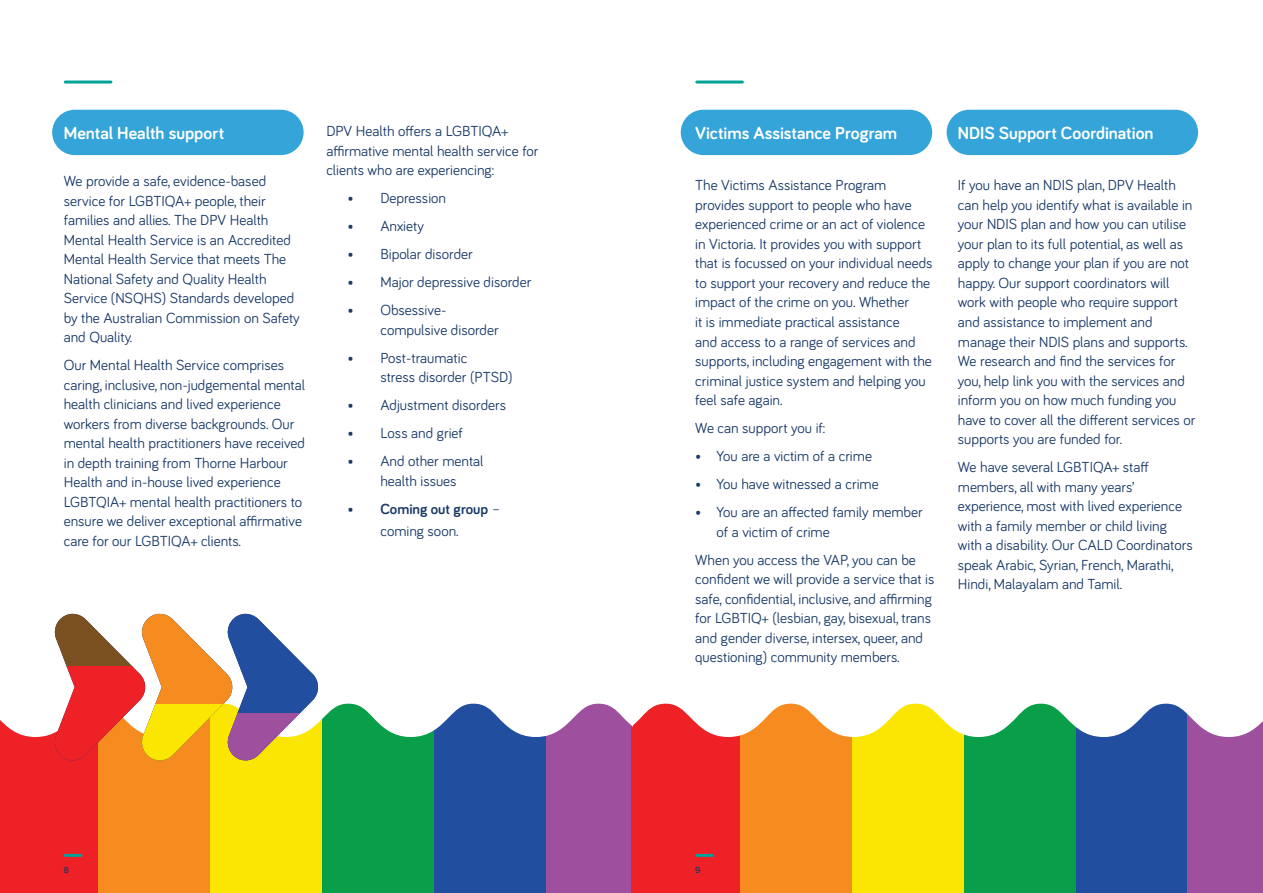
<style>
.page{position:relative;width:1263px;height:893px;background:#fff}
.page>*{position:absolute;margin:0;border:0;box-sizing:border-box;transform-origin:0 0}
.t1{font:700 18px "Bariol";color:#fff}
.t2{font:15px/19.5px "Bariol";color:#1b3a68}
.t3{font:700 15px/22.5px "Bariol";color:#1b3a68}
.t4{font:700 9px "Bariol";color:#1b3a68}
.s1{font-weight:400}
</style>
<div class="page">
<div style="left:52px;top:110px;width:252px;height:45px;background:#35a4d8;border-radius:23px"></div>
<div style="left:681px;top:110px;width:251px;height:45px;background:#35a4d8;border-radius:23px"></div>
<div style="left:947px;top:110px;width:251px;height:45px;background:#35a4d8;border-radius:23px"></div>
<div style="left:0;top:673px;width:98px;height:220px;background:#ed2126"></div>
<div style="left:98px;top:673px;width:112px;height:220px;background:#f68b20"></div>
<div style="left:210px;top:673px;width:112px;height:220px;background:#fae600"></div>
<div style="left:322px;top:673px;width:112px;height:220px;background:#099f49"></div>
<div style="left:434px;top:673px;width:112px;height:220px;background:#214e9e"></div>
<div style="left:546px;top:673px;width:86px;height:220px;background:#9e509f"></div>
<div style="left:631px;top:673px;width:109px;height:220px;background:#ed2126"></div>
<div style="left:740px;top:673px;width:112px;height:220px;background:#f68b20"></div>
<div style="left:852px;top:673px;width:112px;height:220px;background:#fae600"></div>
<div style="left:964px;top:673px;width:112px;height:220px;background:#099f49"></div>
<div style="left:1076px;top:673px;width:112px;height:220px;background:#214e9e"></div>
<div style="left:1188px;top:673px;width:75px;height:220px;background:#9e509f"></div>
<svg style="left:0;top:673px;width:632px;height:64px;fill:#fff"></svg>
<svg style="left:632px;top:673px;width:631px;height:64px;fill:#fff"></svg>
<hr style="left:65px;top:81px;width:46px;height:3px;background:#00a39a">
<hr style="left:65px;top:854px;width:16px;height:3px;background:#00a39a">
<hr style="left:697px;top:81px;width:45px;height:3px;background:#00a39a">
<hr style="left:697px;top:854px;width:15px;height:3px;background:#00a39a">
<svg style="left:53px;top:613px;width:195px;height:148px"></svg>
<svg style="left:226px;top:614px;width:94px;height:99px;fill:#214e9e"></svg>
<svg style="left:226px;top:713px;width:94px;height:48px"></svg>
<p class="t1" style="left:64px;top:120px;width:162px">Mental Health support</p>
<p class="t2" style="left:64px;top:171px;width:238px">We provide a safe, evidence-based service for LGBTIQA+ people, their families and allies. The DPV Health Mental Health Service is an Accredited Mental Health Service that meets The National Safety and Quality Health Service (NSQHS) Standards developed by the Australian Commission on Safety and Quality.</p>
<p class="t2" style="left:64px;top:355px;width:243px">Our Mental Health Service comprises caring, inclusive, non-judgemental mental health clinicians and lived experience workers from diverse backgrounds. Our mental health practitioners have received in depth training from Thorne Harbour Health and in-house lived experience LGBTQIA+ mental health practitioners to ensure we deliver exceptional affirmative care for our LGBTIQA+ clients.</p>
<p class="t2" style="left:326px;top:121px;width:214px">DPV Health offers a LGBTIQA+ affirmative mental health service for clients who are experiencing:</p>
<p class="t2" style="left:348px;top:188px;width:100px">• Depression</p>
<p class="t2" style="left:348px;top:216px;width:78px">• Anxiety</p>
<p class="t2" style="left:348px;top:244px;width:127px">• Bipolar disorder</p>
<p class="t2" style="left:348px;top:272px;width:185px">• Major depressive disorder</p>
<p class="t2" style="left:380px;top:300px;width:120px;text-indent:-33px">• Obsessive&shy;compulsive disorder</p>
<p class="t2" style="left:380px;top:347px;width:134px;text-indent:-33px">• Post-traumatic<br>stress disorder (PTSD)</p>
<p class="t2" style="left:348px;top:395px;width:160px">• Adjustment disorders</p>
<p class="t2" style="left:348px;top:423px;width:117px">• Loss and grief</p>
<p class="t2" style="left:348px;top:451px;width:137px;text-align:center">• And other mental health issues</p>
<p class="t3" style="left:380px;top:497px;width:122px;text-indent:-33px"><span class="s1">•</span> Coming out group <span class="s1">– coming soon.</span></p>
<p class="t4" style="left:64px;top:864px;width:7px">8</p>
<p class="t1" style="left:695px;top:120px;width:203px">Victims Assistance Program</p>
<p class="t2" style="left:695px;top:175px;width:239px">The Victims Assistance Program provides support to people who have experienced crime or an act of violence in Victoria. It provides you with support that is focussed on your individual needs to support your recovery and reduce the impact of the crime on you. Whether<br>it is immediate practical assistance<br>and access to a range of services and supports, including engagement with the criminal justice system and helping you feel safe again.</p>
<p class="t2" style="left:695px;top:417px;width:132px">We can support you if:</p>
<p class="t2" style="left:695px;top:445px;width:178px">• You are a victim of a crime</p>
<p class="t2" style="left:695px;top:473px;width:185px">• You have witnessed a crime</p>
<p class="t2" style="left:716px;top:501px;width:208px;text-indent:-21px">• You are an affected family member of a victim of crime</p>
<p class="t2" style="left:695px;top:549px;width:241px">When you access the VAP, you can be confident we will provide a service that is safe, confidential, inclusive, and affirming for LGBTIQ+ (lesbian, gay, bisexual, trans and gender diverse, intersex, queer, and questioning) community members.</p>
<p class="t1" style="left:958px;top:120px;width:197px">NDIS Support Coordination</p>
<p class="t2" style="left:958px;top:175px;width:239px">If you have an NDIS plan, DPV Health can help you identify what is available in your NDIS plan and how you can utilise your plan to its full potential, as well as apply to change your plan if you are not happy. Our support coordinators will work with people who require support and assistance to implement and manage their NDIS plans and supports.<br>We research and find the services for you, help link you with the services and inform you on how much funding you have to cover all the different services or supports you are funded for.</p>
<p class="t2" style="left:958px;top:456px;width:236px">We have several LGBTIQA+ staff members, all with many years’ experience, most with lived experience with a family member or child living with a disability. Our CALD Coordinators speak Arabic, Syrian, French, Marathi, Hindi, Malayalam and Tamil.</p>
<p class="t4" style="left:695px;top:864px;width:7px">9</p>
</div>
